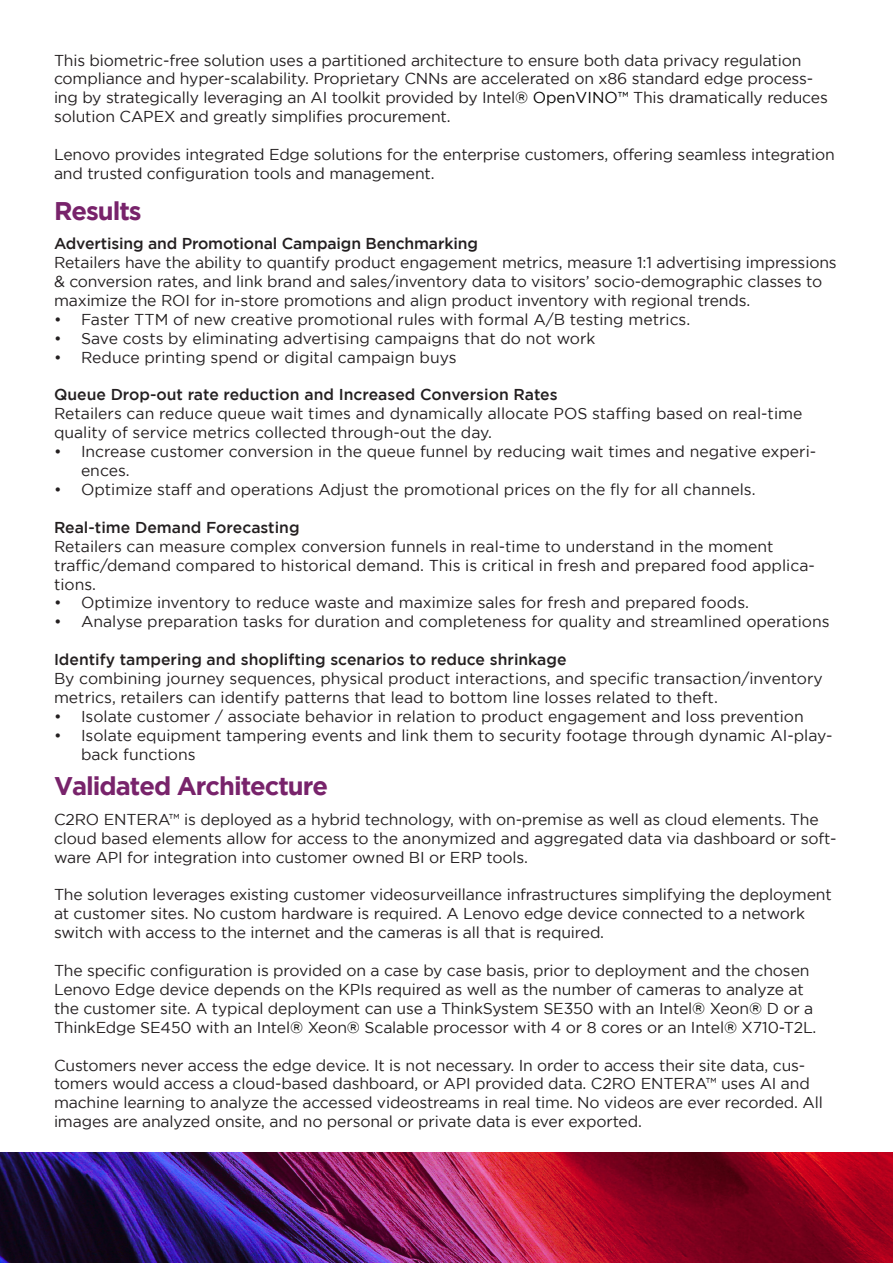
<style>
.page{position:relative;width:893px;height:1263px;background:#fff}
.page>*{position:absolute;margin:0;border:0;box-sizing:border-box;transform-origin:0 0}
.t1{font:700 25.5px "Gotham";letter-spacing:-.04em;color:#78236b}
.t2{font:15.75px/18.9px "Gotham";letter-spacing:-.01em;color:#231f20}
.t3{font:500 15.75px "Gotham";color:#231f20}
.s1{color:#040503}
</style>
<div class="page">
<img style="left:0;top:1153px;width:893px;height:110px">
<p class="t2" style="left:54px;top:50px;width:775px">This biometric-free solution uses a partitioned architecture to ensure both data privacy regulation compliance and hyper-scalability. Proprietary CNNs are accelerated on x86 standard edge process&shy;ing by strategically leveraging an AI toolkit provided by Intel<span class="s1">® OpenVINO™</span> This dramatically reduces solution CAPEX and greatly simplifies procurement.</p>
<p class="t2" style="left:54px;top:145px;width:782px">Lenovo provides integrated Edge solutions for the enterprise customers, offering seamless integration and trusted configuration tools and management.</p>
<p class="t1" style="left:54px;top:196px;width:89px">Results</p>
<p class="t3" style="left:54px;top:235px;width:425px">Advertising and Promotional Campaign Benchmarking</p>
<p class="t2" style="left:54px;top:253px;width:784px">Retailers have the ability to quantify product engagement metrics, measure 1:1 advertising impressions &amp; conversion rates, and link brand and sales/inventory data to visitors’ socio-demographic classes to maximize the ROI for in-store promotions and align product inventory with regional trends.</p>
<p class="t2" style="left:54px;top:310px;width:638px">• Faster TTM of new creative promotional rules with formal A/B testing metrics.</p>
<p class="t2" style="left:54px;top:328px;width:543px">• Save costs by eliminating advertising campaigns that do not work</p>
<p class="t2" style="left:54px;top:347px;width:404px">• Reduce printing spend or digital campaign buys</p>
<p class="t3" style="left:54px;top:386px;width:505px">Queue Drop-out rate reduction and Increased Conversion Rates</p>
<p class="t2" style="left:54px;top:404px;width:750px">Retailers can reduce queue wait times and dynamically allocate POS staffing based on real-time</p>
<p class="t2" style="left:54px;top:423px;width:440px">quality of service metrics collected through-out the day.</p>
<p class="t2" style="left:81px;top:442px;width:737px;text-indent:-27px">• Increase customer conversion in the queue funnel by reducing wait times and negative experi&shy;ences.</p>
<p class="t2" style="left:54px;top:480px;width:703px">• Optimize staff and operations Adjust the promotional prices on the fly for all channels.</p>
<p class="t3" style="left:54px;top:518px;width:247px">Real-time Demand Forecasting</p>
<p class="t2" style="left:54px;top:536px;width:721px">Retailers can measure complex conversion funnels in real-time to understand in the moment</p>
<p class="t2" style="left:54px;top:555px;width:762px">traffic/demand compared to historical demand. This is critical in fresh and prepared food applica&shy;tions.</p>
<p class="t2" style="left:54px;top:593px;width:697px">• Optimize inventory to reduce waste and maximize sales for fresh and prepared foods.</p>
<p class="t2" style="left:54px;top:612px;width:777px">• Analyse preparation tasks for duration and completeness for quality and streamlined operations</p>
<p class="t3" style="left:54px;top:651px;width:514px">Identify tampering and shoplifting scenarios to reduce shrinkage</p>
<p class="t2" style="left:54px;top:669px;width:770px">By combining journey sequences, physical product interactions, and specific transaction/inventory metrics, retailers can identify patterns that lead to bottom line losses related to theft.</p>
<p class="t2" style="left:54px;top:706px;width:751px">• Isolate customer / associate behavior in relation to product engagement and loss prevention</p>
<p class="t2" style="left:81px;top:725px;width:753px;text-indent:-27px">• Isolate equipment tampering events and link them to security footage through dynamic AI-play&shy;back functions</p>
<p class="t1" style="left:54px;top:771px;width:276px">Validated Architecture</p>
<p class="t2" style="left:54px;top:809px;width:784px">C2RO ENTERA™ is deployed as a hybrid technology, with on-premise as well as cloud elements. The cloud based elements allow for access to the anonymized and aggregated data via dashboard or soft&shy;ware API for integration into customer owned BI or ERP tools.</p>
<p class="t2" style="left:54px;top:885px;width:779px">The solution leverages existing customer videosurveillance infrastructures simplifying the deployment at customer sites. No custom hardware is required. A Lenovo edge device connected to a network switch with access to the internet and the cameras is all that is required.</p>
<p class="t2" style="left:54px;top:961px;width:764px">The specific configuration is provided on a case by case basis, prior to deployment and the chosen Lenovo Edge device depends on the KPIs required as well as the number of cameras to analyze at the customer site. A typical deployment can use a ThinkSystem SE350 with an Intel<span class="s1">®</span> Xeon<span class="s1">®</span> D or a ThinkEdge SE450 with an Intel<span class="s1">®</span> Xeon<span class="s1">®</span> Scalable processor with 4 or 8 cores or an Intel<span class="s1">®</span> X710-T2L.</p>
<p class="t2" style="left:54px;top:1055px;width:770px">Customers never access the edge device. It is not necessary. In order to access their site data, cus&shy;tomers would access a cloud-based dashboard, or API provided data. C2RO ENTERA™ uses AI and machine learning to analyze the accessed videostreams in real time. No videos are ever recorded. All images are analyzed onsite, and no personal or private data is ever exported.</p>
</div>
